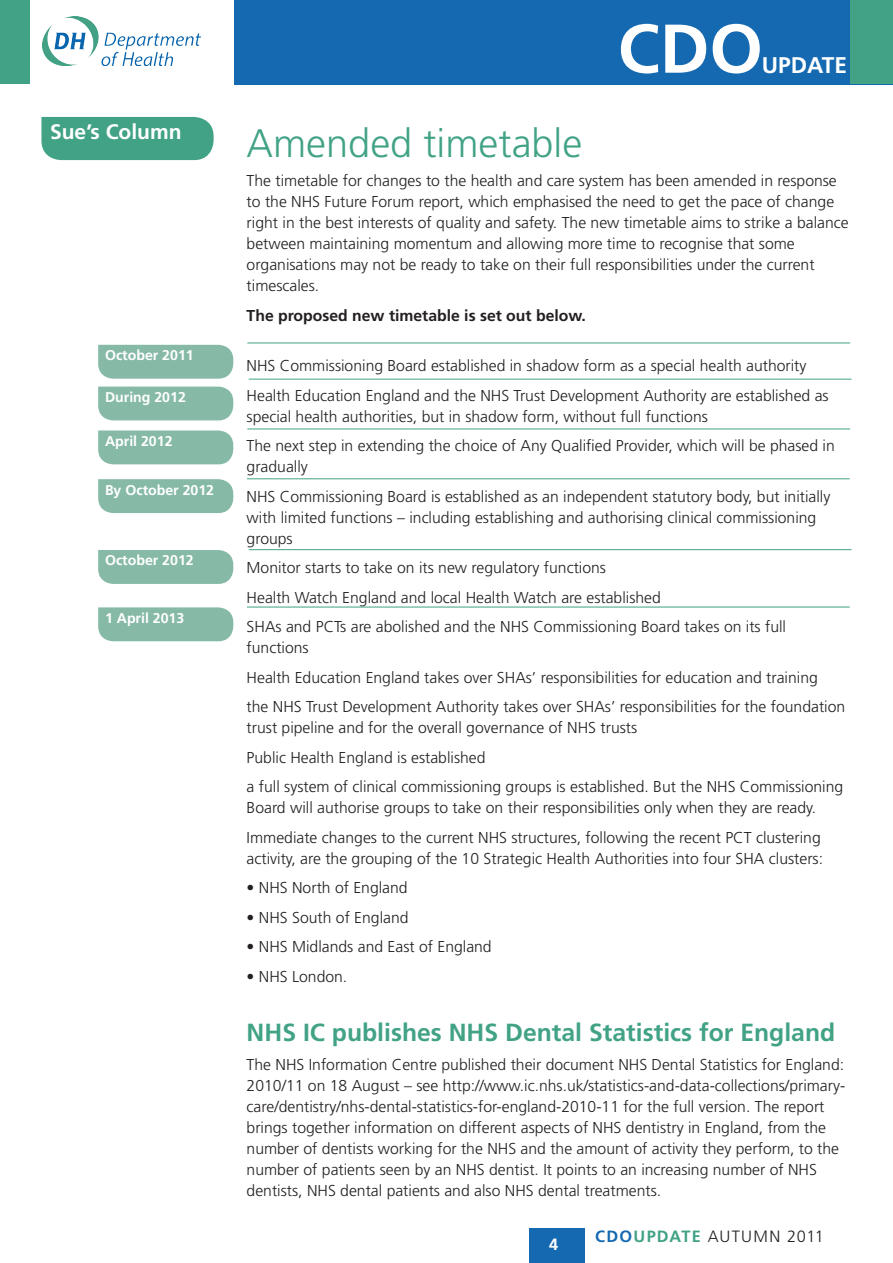
<style>
.page{position:relative;width:893px;height:1263px;background:#fff}
.page>*{position:absolute;margin:0;border:0;box-sizing:border-box;transform-origin:0 0}
.t1{font:700 68.85px "Frutiger";color:#fff}
.t2{font:300 39.75px "Frutiger";color:#41a286}
.t3{font:700 24.75px "Frutiger";color:#41a286}
.t4{font:700 22.65px "Frutiger";color:#fff}
.t5{font:700 21px "Frutiger";color:#fff}
.t6{font:300 16.35px "Frutiger";letter-spacing:.065em;color:#231f20}
.t7{font:700 16.35px "Frutiger";color:#fff}
.t8{font:300 15.75px/21px "Frutiger";color:#231f20}
.t9{font:700 15.75px "Frutiger";color:#231f20}
.t10{font:700 14.1px "Frutiger";color:#fff}
.s1{font-weight:700;color:#1469b1}
.s2{font-weight:700;color:#41a286}
</style>
<div class="page">
<div style="left:235px;top:0;width:658px;height:84px;background:#1469b1"></div>
<div style="left:850px;top:0;width:43px;height:84px;background:#41a286"></div>
<div style="left:0;top:0;width:30px;height:84px;background:#41a286"></div>
<img style="left:43px;top:16px;width:157px;height:50px">
<div style="left:41px;top:117px;width:173px;height:43px;background:#41a286"></div>
<div style="left:529px;top:1229px;width:56px;height:34px;background:#1469b1"></div>
<div style="left:98px;top:345px;width:135px;height:34px;background:#86baa7"></div>
<div style="left:98px;top:387px;width:135px;height:33px;background:#86baa7"></div>
<div style="left:98px;top:430px;width:135px;height:34px;background:#86baa7"></div>
<div style="left:98px;top:479px;width:135px;height:34px;background:#86baa7"></div>
<div style="left:98px;top:550px;width:135px;height:34px;background:#86baa7"></div>
<div style="left:98px;top:607px;width:135px;height:34px;background:#86baa7"></div>
<hr style="left:247px;top:343px;width:603px;height:1px;background:#41a286">
<hr style="left:249px;top:379px;width:602px;height:1px;background:#41a286">
<hr style="left:247px;top:429px;width:603px;height:1px;background:#41a286">
<hr style="left:247px;top:478px;width:603px;height:1px;background:#41a286">
<hr style="left:249px;top:549px;width:602px;height:1px;background:#41a286">
<hr style="left:247px;top:607px;width:603px;height:1px;background:#41a286">
<p class="t1" style="left:618px;top:8px;width:147px">CDO</p>
<p class="t4" style="left:762px;top:52px;width:87px">UPDATE</p>
<p class="t5" style="left:50px;top:119px;width:133px">Sue’s Column</p>
<p class="t2" style="left:247px;top:120px;width:337px">Amended timetable</p>
<p class="t8" style="left:247px;top:170px;width:604px">The timetable for changes to the health and care system has been amended in response to the NHS Future Forum report, which emphasised the need to get the pace of change right in the best interests of quality and safety. The new timetable aims to strike a balance between maintaining momentum and allowing more time to recognise that some organisations may not be ready to take on their full responsibilities under the current timescales.</p>
<p class="t9" style="left:247px;top:306px;width:341px">The proposed new timetable is set out below.</p>
<p class="t8" style="left:247px;top:355px;width:561px">NHS Commissioning Board established in shadow form as a special health authority</p>
<p class="t8" style="left:247px;top:385px;width:584px">Health Education England and the NHS Trust Development Authority are established as special health authorities, but in shadow form, without full functions</p>
<p class="t8" style="left:247px;top:435px;width:590px">The next step in extending the choice of Any Qualified Provider, which will be phased in gradually</p>
<p class="t8" style="left:247px;top:486px;width:585px">NHS Commissioning Board is established as an independent statutory body, but initially with limited functions – including establishing and authorising clinical commissioning groups</p>
<p class="t8" style="left:247px;top:557px;width:361px">Monitor starts to take on its new regulatory functions</p>
<p class="t8" style="left:247px;top:587px;width:416px">Health Watch England and local Health Watch are established</p>
<p class="t8" style="left:247px;top:616px;width:541px">SHAs and PCTs are abolished and the NHS Commissioning Board takes on its full functions</p>
<p class="t8" style="left:247px;top:667px;width:573px">Health Education England takes over SHAs’ responsibilities for education and training</p>
<p class="t8" style="left:247px;top:696px;width:600px">the NHS Trust Development Authority takes over SHAs’ responsibilities for the foundation trust pipeline and for the overall governance of NHS trusts</p>
<p class="t8" style="left:247px;top:747px;width:240px">Public Health England is established</p>
<p class="t8" style="left:247px;top:776px;width:598px">a full system of clinical commissioning groups is established. But the NHS Commissioning<br>Board will authorise groups to take on their responsibilities only when they are ready.</p>
<p class="t8" style="left:247px;top:827px;width:578px">Immediate changes to the current NHS structures, following the recent PCT clustering activity, are the grouping of the 10 Strategic Health Authorities into four SHA clusters:</p>
<p class="t8" style="left:247px;top:877px;width:163px">• NHS North of England</p>
<p class="t8" style="left:247px;top:907px;width:163px">• NHS South of England</p>
<p class="t8" style="left:247px;top:936px;width:247px">• NHS Midlands and East of England</p>
<p class="t8" style="left:247px;top:966px;width:102px">• NHS London.</p>
<p class="t3" style="left:247px;top:1018px;width:590px">NHS IC publishes NHS Dental Statistics for England</p>
<p class="t8" style="left:247px;top:1054px;width:600px">The NHS Information Centre published their document NHS Dental Statistics for England:<br>2010/11 on 18 August – see http://www.ic.nhs.uk/statistics-and-data-collections/primary&shy;care/dentistry/nhs-dental-statistics-for-england-2010-11 for the full version. The report brings together information on different aspects of NHS dentistry in England, from the number of dentists working for the NHS and the amount of activity they perform, to the number of patients seen by an NHS dentist. It points to an increasing number of NHS dentists, NHS dental patients and also NHS dental treatments.</p>
<p class="t10" style="left:105px;top:347px;width:90px">October 2011</p>
<p class="t10" style="left:105px;top:389px;width:82px">During 2012</p>
<p class="t10" style="left:105px;top:433px;width:69px">April 2012</p>
<p class="t10" style="left:105px;top:481px;width:111px">By October 2012</p>
<p class="t10" style="left:105px;top:552px;width:90px">October 2012</p>
<p class="t10" style="left:105px;top:610px;width:81px">1 April 2013</p>
<p class="t7" style="left:549px;top:1235px;width:11px">4</p>
<p class="t6" style="left:595px;top:1227px;width:230px"><span class="s1">CDO</span><span class="s2">UPDATE</span> AUTUMN 2011</p>
</div>
